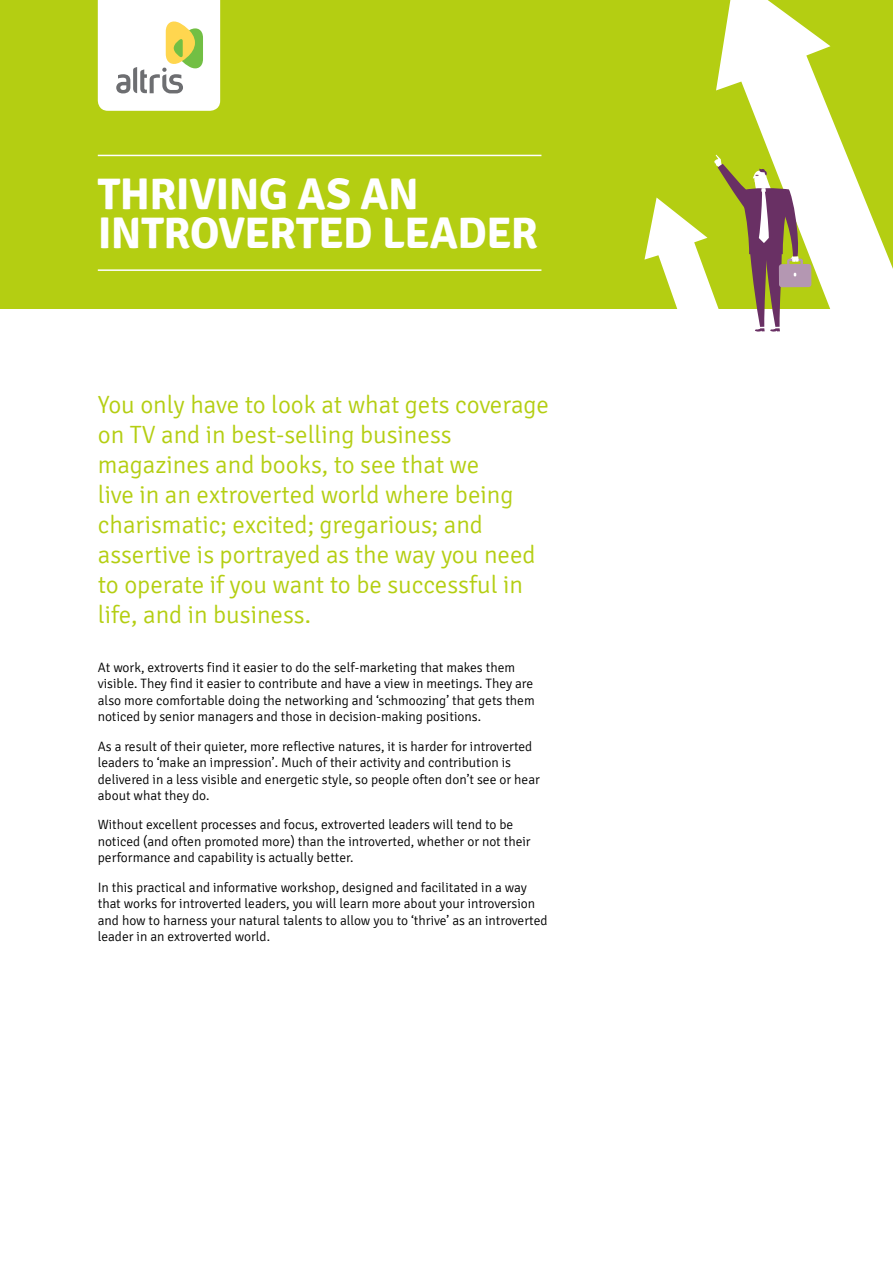
<style>
.page{position:relative;width:893px;height:1263px;background:#fff}
.page>*{position:absolute;margin:0;border:0;box-sizing:border-box;transform-origin:0 0}
.t1{font:700 44.1px/39px "Signika";letter-spacing:-.01em;color:#fff}
.t2{font:300 24.9px/30px "Signika";color:#b4ce12}
.t3{font:300 13.5px/16.5px "Signika";color:#000}
</style>
<div class="page">
<div style="left:0;top:0;width:893px;height:308px;background:#b4ce12"></div>
<svg style="left:716px;top:0;width:177px;height:309px;fill:#fff"></svg>
<div style="left:779px;top:264px;width:32px;height:23px;background:#b497b2;border-radius:3px"></div>
<svg style="left:644px;top:155px;width:159px;height:177px"></svg>
<svg style="left:98px;top:0;width:122px;height:111px;background:#f1f1e3"></svg>
<hr style="left:98px;top:155px;width:443px;height:1px;background:#fff">
<hr style="left:98px;top:269px;width:443px;height:2px;background:#fff">
<h1 class="t1" style="left:98px;top:175px;width:442px">THRIVING AS AN<br>INTROVERTED LEADER</h1>
<p class="t2" style="left:98px;top:390px;width:453px">You only have to look at what gets coverage on TV and in best-selling business magazines and books, to see that we<br>live in an extroverted world where being charismatic; excited; gregarious; and assertive is portrayed as the way you need to operate if you want to be successful in life, and in business.</p>
<p class="t3" style="left:98px;top:659px;width:438px">At work, extroverts find it easier to do the self-marketing that makes them visible. They find it easier to contribute and have a view in meetings. They are also more comfortable doing the networking and ‘schmoozing’ that gets them noticed by senior managers and those in decision-making positions.</p>
<p class="t3" style="left:98px;top:738px;width:444px">As a result of their quieter, more reflective natures, it is harder for introverted leaders to ‘make an impression’. Much of their activity and contribution is delivered in a less visible and energetic style, so people often don’t see or hear about what they do.</p>
<p class="t3" style="left:98px;top:817px;width:434px">Without excellent processes and focus, extroverted leaders will tend to be noticed (and often promoted more) than the introverted, whether or not their performance and capability is actually better.</p>
<p class="t3" style="left:98px;top:879px;width:451px">In this practical and informative workshop, designed and facilitated in a way that works for introverted leaders, you will learn more about your introversion and how to harness your natural talents to allow you to ‘thrive’ as an introverted leader in an extroverted world.</p>
</div>
